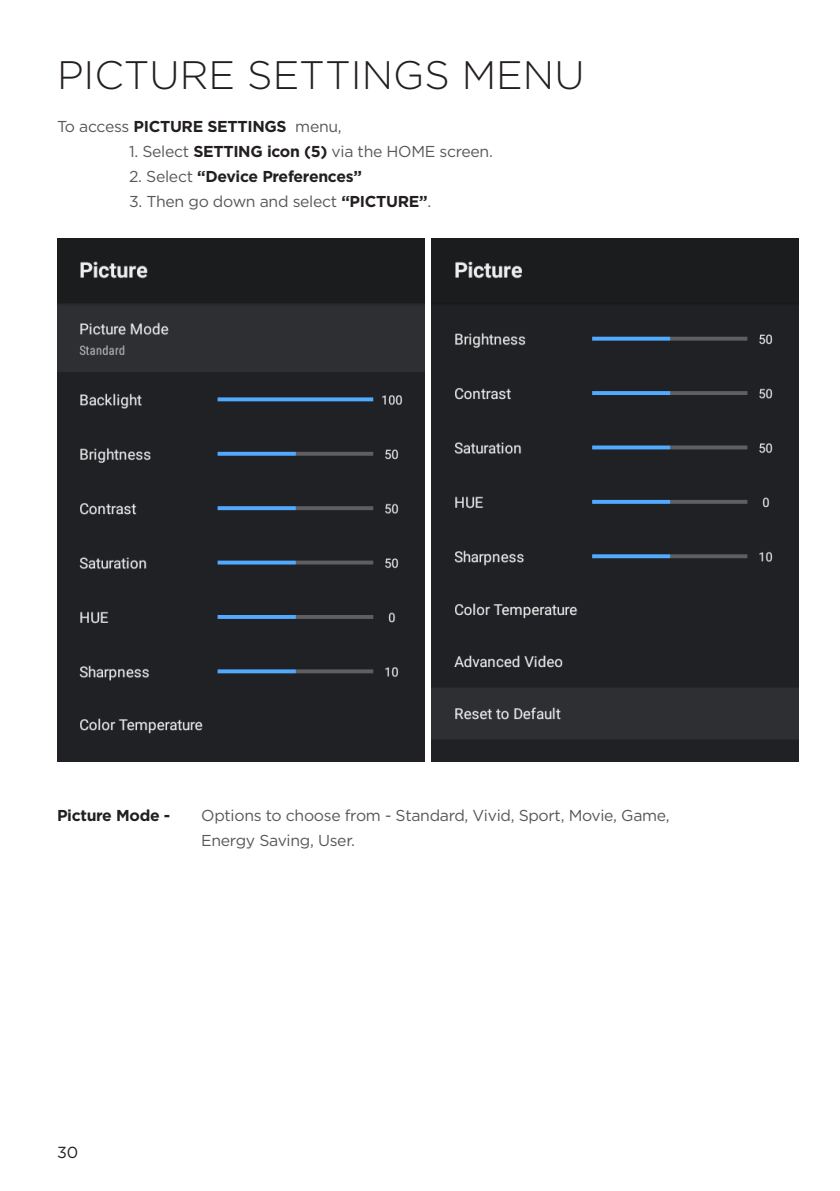
<style>
.page{position:relative;width:840px;height:1191px;background:#fff}
.page>*{position:absolute;margin:0;border:0;box-sizing:border-box;transform-origin:0 0}
.t1{font:300 39.8px "Gotham";color:#231f20}
.t2{font:16px "Gotham";color:#231f20}
.t3{font:15.8px/25px "Gotham";letter-spacing:-.02em;color:#57585a}
.t4{font:700 15.8px "Gotham";letter-spacing:-.02em;color:#231f20}
.s1{font-weight:400;color:#57585a}
.s2{font-weight:700;color:#231f20}
</style>
<div class="page">
<img style="left:57px;top:238px;width:367px;height:523px">
<img style="left:431px;top:238px;width:366px;height:523px">
<p class="t1" style="left:57px;top:49px;width:528px">PICTURE SETTINGS MENU</p>
<p class="t4" style="left:57px;top:116px;width:286px"><span class="s1">To access</span> PICTURE SETTINGS <span class="s1">menu,</span></p>
<p class="t3" style="left:129px;top:138px;width:365px">1. Select <span class="s2">SETTING icon (5)</span> via the HOME screen.</p>
<p class="t4" style="left:129px;top:166px;width:234px"><span class="s1">2. Select</span> “Device Preferences”</p>
<p class="t3" style="left:129px;top:188px;width:303px">3. Then go down and select <span class="s2">“PICTURE”</span>.</p>
<p class="t4" style="left:57px;top:805px;width:115px">Picture Mode -</p>
<p class="t3" style="left:201px;top:802px;width:469px">Options to choose from - Standard, Vivid, Sport, Movie, Game,<br>Energy Saving, User.</p>
<p class="t2" style="left:57px;top:1142px;width:23px">30</p>
</div>
